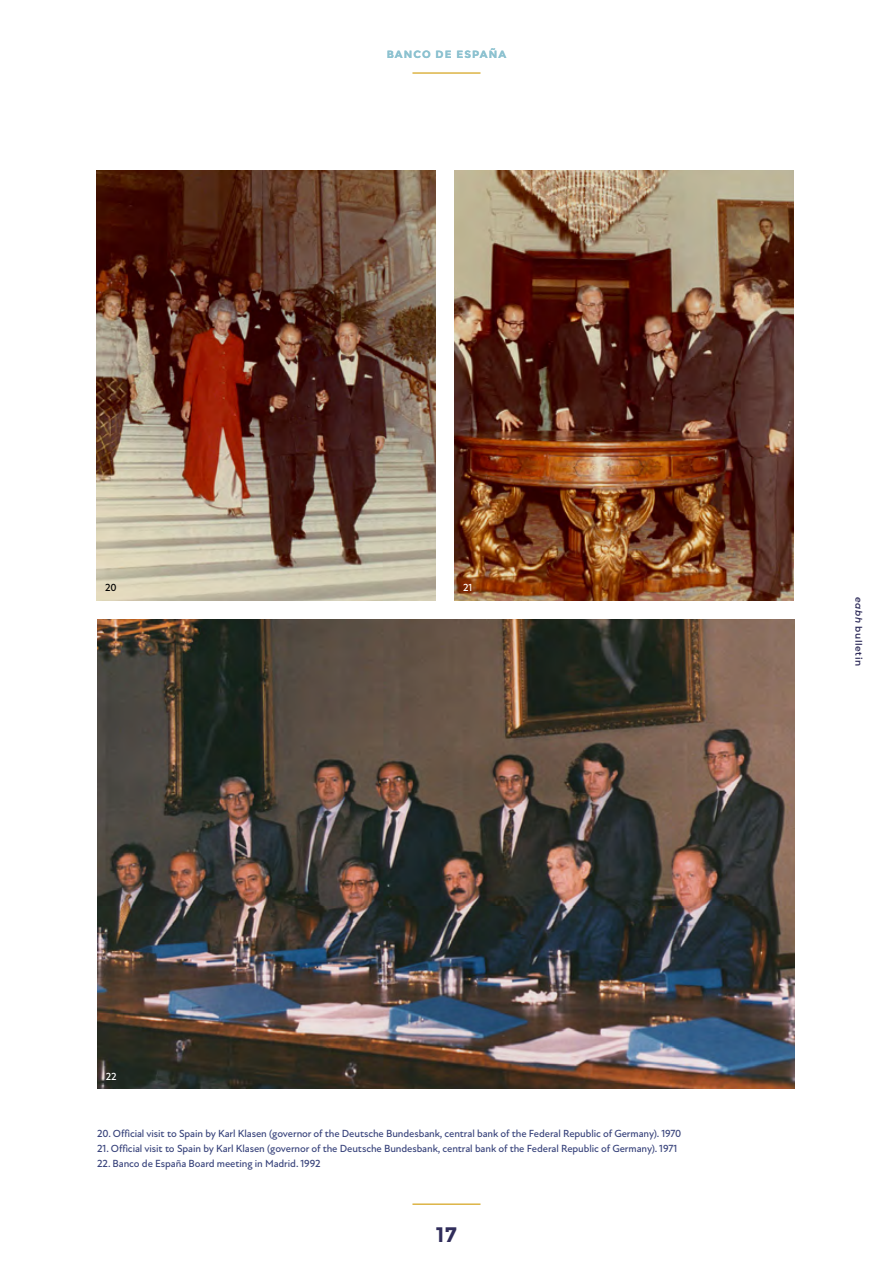
<style>
.page{position:relative;width:893px;height:1263px;background:#fff}
.page>*{position:absolute;margin:0;border:0;box-sizing:border-box;transform-origin:0 0}
.t1{font:700 21px "Montserrat";color:#302d5b}
.t2{font:500 10.5px "Atten New";letter-spacing:-.01em;color:#38437b}
.t3{font:700 10.5px "Montserrat";letter-spacing:.1em;color:#8dc2d0}
.t4{font:500 10.5px "Atten New";color:#fff}
.t5{font:500 10.5px "Atten New";color:#000}
.t6{font:600 9px "Montserrat";letter-spacing:.06em;color:#302d5b}
.s1{font-style:italic}
</style>
<div class="page">
<hr style="left:412px;top:72px;width:68px;height:2px;background:#dcb446">
<img style="left:96px;top:171px;width:340px;height:429px">
<img style="left:455px;top:171px;width:339px;height:429px">
<img style="left:97px;top:619px;width:698px;height:470px">
<hr style="left:412px;top:1203px;width:68px;height:2px;background:#dcb446">
<p class="t3" style="left:387px;top:48px;width:121px">BANCO DE ESPAÑA</p>
<p class="t5" style="left:105px;top:581px;width:13px">20</p>
<p class="t4" style="left:463px;top:581px;width:11px">21</p>
<p class="t4" style="left:106px;top:1070px;width:12px">22</p>
<p class="t2" style="left:97px;top:1127px;width:586px">20. Official visit to Spain by Karl Klasen (governor of the Deutsche Bundesbank, central bank of the Federal Republic of Germany). 1970</p>
<p class="t2" style="left:97px;top:1142px;width:581px">21. Official visit to Spain by Karl Klasen (governor of the Deutsche Bundesbank, central bank of the Federal Republic of Germany). 1971</p>
<p class="t2" style="left:97px;top:1157px;width:225px">22. Banco de España Board meeting in Madrid. 1992</p>
<h1 class="t1" style="left:436px;top:1222px;width:23px">17</h1>
<p class="t6" style="left:865px;top:597px;width:70px;rotate:90deg"><span class="s1">eabh</span> bulletin</p>
</div>
